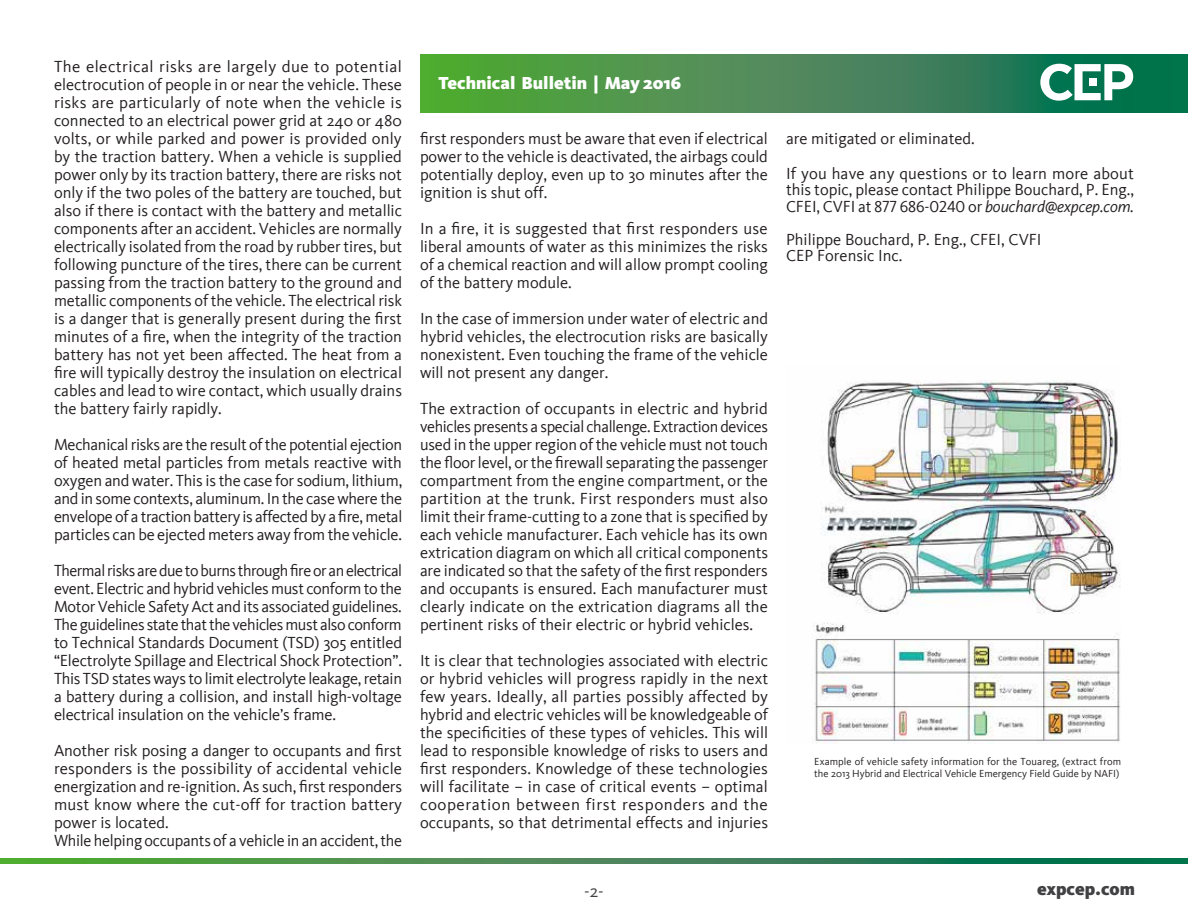
<style>
.page{position:relative;width:1188px;height:918px;background:#fff}
.page>*{position:absolute;margin:0;border:0;box-sizing:border-box;transform-origin:0 0}
.t1{font:900 18px "Kievit OT";color:#fff}
.t2{font:900 18px "Kievit OT";letter-spacing:-.005em;color:#414042}
.t3{font:18px "Kievit";color:#414042}
.t4{font:16.5px/18px "Kievit";color:#231f20;text-align:justify}
.t5{font:10.5px/12px "Kievit";letter-spacing:.005em;color:#231f20}
.s1{font-family:"Kievit Regular SC"}
.s2{font-style:italic}
</style>
<div class="page">
<svg style="left:0;top:858px;width:1188px;height:6px;background:#39894e"></svg>
<svg style="left:420px;top:54px;width:768px;height:58px;background:#3f8b4f"></svg>
<svg style="left:1040px;top:64px;width:93px;height:37px"></svg>
<img style="left:812px;top:380px;width:308px;height:363px">
<p class="t4" style="left:54px;top:58px;width:350px">The electrical risks are largely due to potential electrocution of people in or near the vehicle. These risks are particularly of note when the vehicle is connected to an electrical power grid at 240 or 480 volts, or while parked and power is provided only by the traction battery. When a vehicle is supplied power only by its traction battery, there are risks not only if the two poles of the battery are touched, but also if there is contact with the battery and metallic components after an accident. Vehicles are normally electrically isolated from the road by rubber tires, but following puncture of the tires, there can be current passing from the traction battery to the ground and metallic components of the vehicle. The electrical risk is a danger that is generally present during the first minutes of a fire, when the integrity of the traction battery has not yet been affected. The heat from a fire will typically destroy the insulation on electrical cables and lead to wire contact, which usually drains the battery fairly rapidly.</p>
<p class="t4" style="left:54px;top:436px;width:350px">Mechanical risks are the result of the potential ejection of heated metal particles from metals reactive with oxygen and water. This is the case for sodium, lithium, and in some contexts, aluminum. In the case where the envelope of a traction battery is affected by a fire, metal particles can be ejected meters away from the vehicle.</p>
<p class="t4" style="left:54px;top:562px;width:350px">Thermal risks are due to burns through fire or an electrical event. Electric and hybrid vehicles must conform to the Motor Vehicle Safety Act and its associated guidelines.<br>The guidelines state that the vehicles must also conform to Technical Standards Document (TSD) 305 entitled “Electrolyte Spillage and Electrical Shock Protection”.<br>This TSD states ways to limit electrolyte leakage, retain a battery during a collision, and install high-voltage electrical insulation on the vehicle’s frame.</p>
<p class="t4" style="left:54px;top:742px;width:350px;text-align:left">Another risk posing a danger to occupants and first responders is the possibility of accidental vehicle energization and re-ignition. As such, first responders must know where the cut-off for traction battery power is located.<br>While helping occupants of a vehicle in an accident, the</p>
<p class="t1" style="left:439px;top:72px;width:244px">Technical Bulletin | May 2016</p>
<p class="t4" style="left:420px;top:130px;width:349px">first responders must be aware that even if electrical power to the vehicle is deactivated, the airbags could potentially deploy, even up to 30 minutes after the ignition is shut off.</p>
<p class="t4" style="left:420px;top:220px;width:350px">In a fire, it is suggested that first responders use liberal amounts of water as this minimizes the risks of a chemical reaction and will allow prompt cooling of the battery module.</p>
<p class="t4" style="left:420px;top:310px;width:350px">In the case of immersion under water of electric and hybrid vehicles, the electrocution risks are basically nonexistent. Even touching the frame of the vehicle will not present any danger.</p>
<p class="t4" style="left:420px;top:400px;width:350px">The extraction of occupants in electric and hybrid vehicles presents a special challenge. Extraction devices used in the upper region of the vehicle must not touch the floor level, or the firewall separating the passenger compartment from the engine compartment, or the partition at the trunk. First responders must also limit their frame-cutting to a zone that is specified by each vehicle manufacturer. Each vehicle has its own extrication diagram on which all critical components are indicated so that the safety of the first responders and occupants is ensured. Each manufacturer must clearly indicate on the extrication diagrams all the pertinent risks of their electric or hybrid vehicles.</p>
<p class="t4" style="left:420px;top:652px;width:350px">It is clear that technologies associated with electric or hybrid vehicles will progress rapidly in the next few years. Ideally, all parties possibly affected by hybrid and electric vehicles will be knowledgeable of the specificities of these types of vehicles. This will lead to responsible knowledge of risks to users and first responders. Knowledge of these technologies will facilitate – in case of critical events – optimal cooperation between first responders and the occupants, so that detrimental effects and injuries</p>
<p class="t4" style="left:786px;top:121px;width:349px;line-height:34.5px">are mitigated or eliminated.<br>If you have any questions or to learn more about</p>
<p class="t4" style="left:786px;top:181px;width:350px;line-height:16.5px">this topic, please contact Philippe Bouchard, P. Eng.,<br>CFEI, CVFI at 8<span class="s1">77 686-0240</span> or <span class="s2">bouchard@expcep.com.</span></p>
<p class="t4" style="left:786px;top:231px;width:257px;line-height:16.5px">Philippe Bouchard, P. Eng., CFEI, CVFI<br>CEP Forensic Inc.</p>
<p class="t5" style="left:814px;top:755px;width:308px">Example of vehicle safety information for the Touareg, (extract from the 2013 Hybrid and Electrical Vehicle Emergency Field Guide by NAFI)</p>
<p class="t3" style="left:584px;top:881px;width:21px">-2-</p>
<p class="t2" style="left:1037px;top:878px;width:100px">expcep.com</p>
</div>
